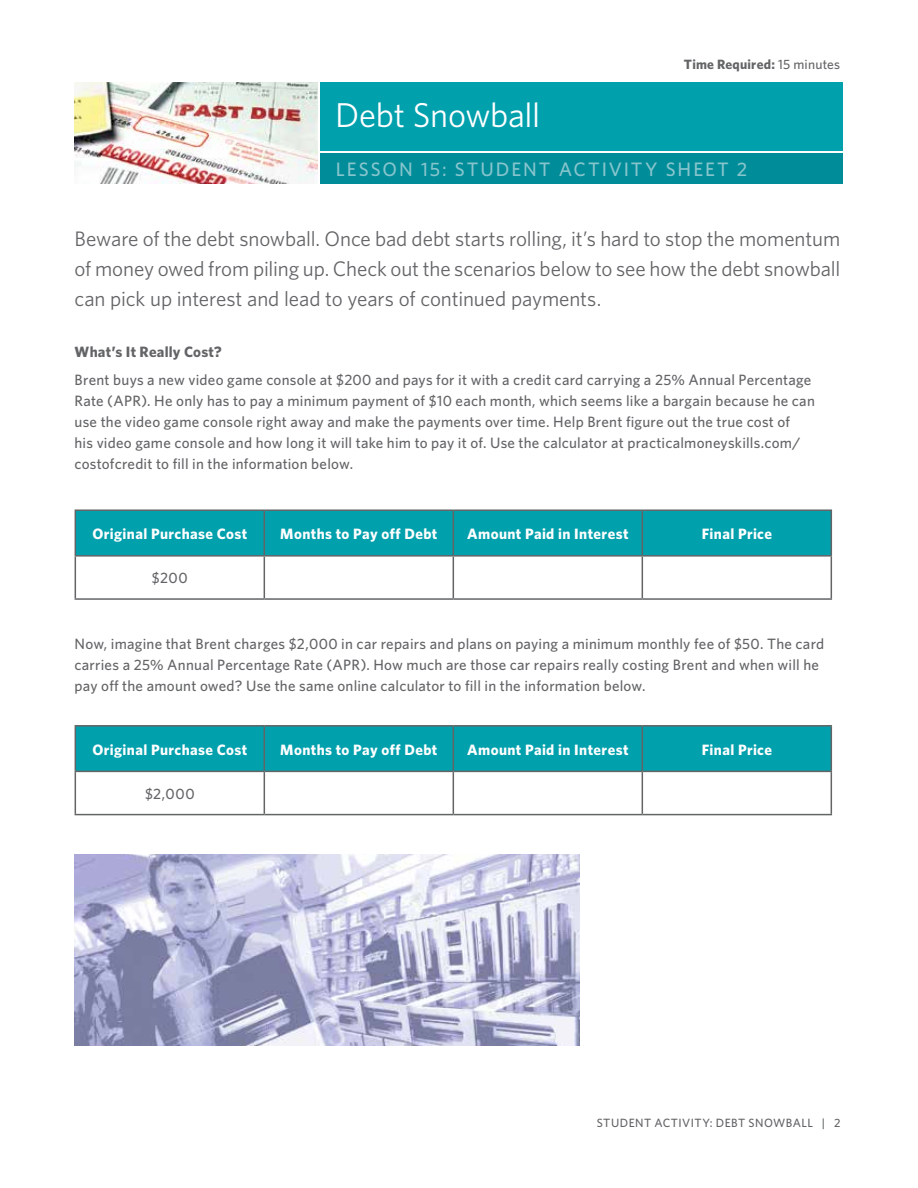
<style>
.page{position:relative;width:918px;height:1188px;background:#fff}
.page>*{position:absolute;margin:0;border:0;box-sizing:border-box;transform-origin:0 0}
.t1{font:34.5px "Whitney";letter-spacing:-.01em;color:#fff}
.t2{font:21px/30px "Whitney";letter-spacing:-.005em;color:#636466;text-align:justify}
.t3{font:500 19.5px "Whitney";letter-spacing:.1em;color:#87c5cd}
.t4{font:500 15px/21px "Whitney";letter-spacing:.015em;color:#636466}
.t5{font:700 15px "Whitney";letter-spacing:.025em;color:#fff}
.t6{font:700 15px "Whitney";letter-spacing:.015em;color:#636466}
.t7{font:700 13.5px "Whitney";letter-spacing:.015em;color:#636466}
.t8{font:500 12px "Whitney";letter-spacing:.035em;color:#636466}
.s1{font-weight:500}
</style>
<div class="page">
<img style="left:75px;top:854px;width:504px;height:192px">
<img style="left:74px;top:82px;width:243px;height:102px">
<div style="left:320px;top:82px;width:523px;height:69px;background:#00a0ad"></div>
<div style="left:320px;top:153px;width:523px;height:30px;background:#008c99"></div>
<div style="left:76px;top:511px;width:755px;height:44px;background:#00a0ad"></div>
<hr style="left:75px;top:509px;width:189px;height:2px;background:#636466">
<hr style="left:75px;top:511px;width:1px;height:44px;background:#636466">
<hr style="left:264px;top:509px;width:189px;height:2px;background:#636466">
<hr style="left:264px;top:511px;width:1px;height:44px;background:#636466">
<hr style="left:453px;top:509px;width:189px;height:2px;background:#636466">
<hr style="left:453px;top:511px;width:1px;height:44px;background:#636466">
<hr style="left:642px;top:509px;width:190px;height:2px;background:#636466">
<hr style="left:642px;top:511px;width:1px;height:44px;background:#636466">
<hr style="left:831px;top:511px;width:1px;height:44px;background:#636466">
<hr style="left:75px;top:555px;width:189px;height:2px;background:#636466">
<hr style="left:75px;top:557px;width:1px;height:41px;background:#636466">
<hr style="left:264px;top:555px;width:189px;height:2px;background:#636466">
<hr style="left:264px;top:557px;width:1px;height:41px;background:#636466">
<hr style="left:453px;top:555px;width:189px;height:2px;background:#636466">
<hr style="left:453px;top:557px;width:1px;height:41px;background:#636466">
<hr style="left:642px;top:555px;width:190px;height:2px;background:#636466">
<hr style="left:642px;top:557px;width:1px;height:41px;background:#636466">
<hr style="left:831px;top:557px;width:1px;height:41px;background:#636466">
<hr style="left:75px;top:598px;width:189px;height:2px;background:#636466">
<hr style="left:264px;top:598px;width:189px;height:2px;background:#636466">
<hr style="left:453px;top:598px;width:189px;height:2px;background:#636466">
<hr style="left:642px;top:598px;width:190px;height:2px;background:#636466">
<div style="left:76px;top:727px;width:755px;height:44px;background:#00a0ad"></div>
<hr style="left:75px;top:725px;width:189px;height:2px;background:#636466">
<hr style="left:75px;top:727px;width:1px;height:44px;background:#636466">
<hr style="left:264px;top:725px;width:189px;height:2px;background:#636466">
<hr style="left:264px;top:727px;width:1px;height:44px;background:#636466">
<hr style="left:453px;top:725px;width:189px;height:2px;background:#636466">
<hr style="left:453px;top:727px;width:1px;height:44px;background:#636466">
<hr style="left:642px;top:725px;width:190px;height:2px;background:#636466">
<hr style="left:642px;top:727px;width:1px;height:44px;background:#636466">
<hr style="left:831px;top:727px;width:1px;height:44px;background:#636466">
<hr style="left:75px;top:771px;width:189px;height:1px;background:#636466">
<hr style="left:75px;top:772px;width:1px;height:42px;background:#636466">
<hr style="left:264px;top:771px;width:189px;height:1px;background:#636466">
<hr style="left:264px;top:772px;width:1px;height:42px;background:#636466">
<hr style="left:453px;top:771px;width:189px;height:1px;background:#636466">
<hr style="left:453px;top:772px;width:1px;height:42px;background:#636466">
<hr style="left:642px;top:771px;width:190px;height:1px;background:#636466">
<hr style="left:642px;top:772px;width:1px;height:42px;background:#636466">
<hr style="left:831px;top:772px;width:1px;height:42px;background:#636466">
<hr style="left:75px;top:814px;width:189px;height:1px;background:#636466">
<hr style="left:264px;top:814px;width:189px;height:1px;background:#636466">
<hr style="left:453px;top:814px;width:189px;height:1px;background:#636466">
<hr style="left:642px;top:814px;width:190px;height:1px;background:#636466">
<p class="t7" style="left:684px;top:55px;width:158px">Time Required: <span class="s1">15 minutes</span></p>
<h1 class="t1" style="left:335px;top:92px;width:207px">Debt Snowball</h1>
<h3 class="t3" style="left:336px;top:156px;width:413px">LESSON 15: STUDENT ACTIVITY SHEET 2</h3>
<h2 class="t2" style="left:75px;top:223px;width:767px">Beware of the debt snowball. Once bad debt starts rolling, it’s hard to stop the momentum of money owed from piling up. Check out the scenarios below to see how the debt snowball can pick up interest and lead to years of continued payments.</h2>
<p class="t6" style="left:75px;top:342px;width:149px">What’s It Really Cost?</p>
<p class="t4" style="left:75px;top:369px;width:742px">Brent buys a new video game console at $200 and pays for it with a credit card carrying a 25% Annual Percentage Rate (APR). He only has to pay a minimum payment of $10 each month, which seems like a bargain because he can use the video game console right away and make the payments over time. Help Brent figure out the true cost of<br>his video game console and how long it will take him to pay it of. Use the calculator at practicalmoneyskills.com/ costofcredit to fill in the information below.</p>
<p class="t5" style="left:92px;top:524px;width:156px">Original Purchase Cost</p>
<p class="t5" style="left:280px;top:524px;width:159px">Months to Pay off Debt</p>
<p class="t5" style="left:467px;top:524px;width:163px">Amount Paid in Interest</p>
<p class="t5" style="left:702px;top:524px;width:72px">Final Price</p>
<p class="t4" style="left:152px;top:567px;width:37px">$200</p>
<p class="t4" style="left:75px;top:633px;width:751px">Now, imagine that Brent charges $2,000 in car repairs and plans on paying a minimum monthly fee of $50. The card carries a 25% Annual Percentage Rate (APR). How much are those car repairs really costing Brent and when will he pay off the amount owed? Use the same online calculator to fill in the information below.</p>
<p class="t5" style="left:92px;top:739px;width:156px">Original Purchase Cost</p>
<p class="t5" style="left:280px;top:739px;width:159px">Months to Pay off Debt</p>
<p class="t5" style="left:467px;top:739px;width:163px">Amount Paid in Interest</p>
<p class="t5" style="left:702px;top:739px;width:72px">Final Price</p>
<p class="t4" style="left:145px;top:783px;width:51px">$2,000</p>
<p class="t8" style="left:597px;top:1115px;width:245px">STUDENT ACTIVITY: DEBT SNOWBALL | 2</p>
</div>
